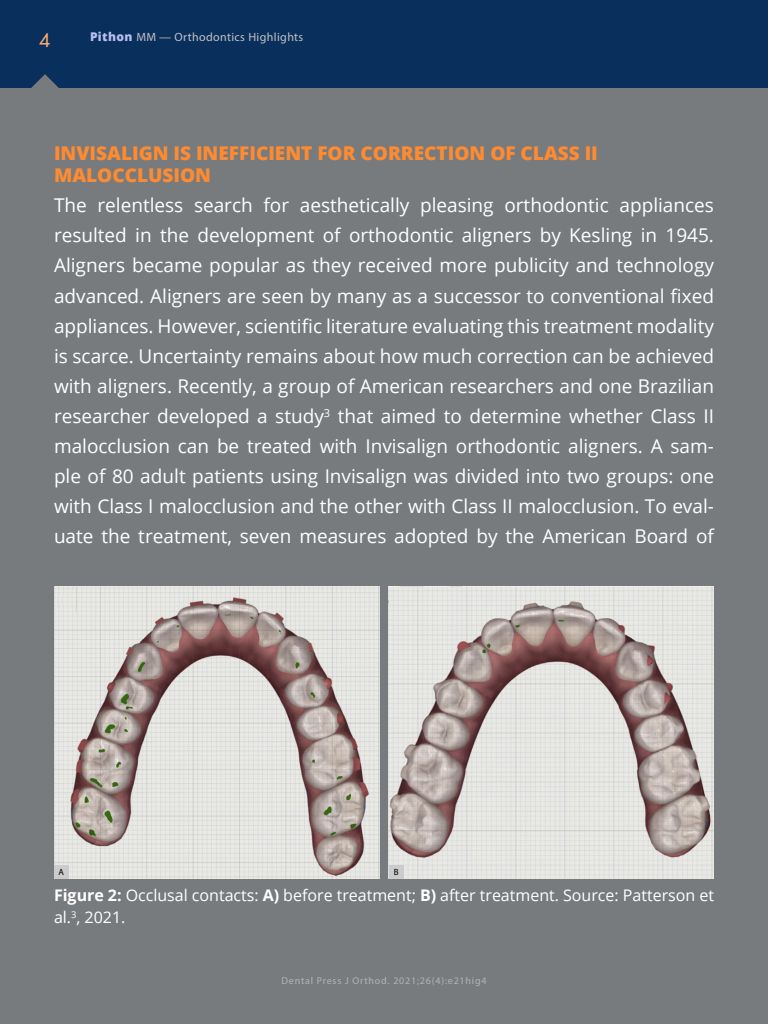
<style>
.page{position:relative;width:768px;height:1024px;background:#fff}
.page>*{position:absolute;margin:0;border:0;box-sizing:border-box;transform-origin:0 0}
.corpo_do_texto{font:19px/30.1px "Open Sans";color:#fff;text-align:justify}
.chamada_primaria{font:800 19px/22.8px "Open Sans";color:#ff8b31}
.t1{font:500 18px "Semplicita Pro";color:#ffae6f}
.legenda_figuras_tabe{font:16px/22px "Open Sans";color:#fff}
.t2{font:12px "Myriad Pro";letter-spacing:.03em;color:#c1c1c3}
.t3{font:10px "Myriad Pro";letter-spacing:.08em;color:#b3b3b3}
.letra_figura{font:9px "Myriad Pro";color:#000}
.s1{font-family:"Open Sans";font-weight:800;color:#b9beef}
.s2{font-weight:700}
</style>
<div class="page">
<div style="left:0;top:75px;width:768px;height:949px;background:#787b7e"></div>
<div style="left:0;top:0;width:768px;height:88px;background:#092f5c"></div>
<svg style="left:31px;top:74px;width:28px;height:14px"></svg>
<img style="left:54px;top:587px;width:325px;height:292px">
<img style="left:389px;top:587px;width:325px;height:292px">
<div style="left:54px;top:865px;width:15px;height:14px;background:#ccc"></div>
<div style="left:389px;top:865px;width:14px;height:14px;background:#ccc"></div>
<p class="t1" style="left:39px;top:27px;width:13px">4</p>
<p class="t2" style="left:90px;top:30px;width:215px"><span class="s1">Pithon</span> MM — Orthodontics Highlights</p>
<p class="chamada_primaria" style="left:54px;top:140px;width:545px">INVISALIGN IS INEFFICIENT FOR CORRECTION OF CLASS II<br>MALOCCLUSION</p>
<p class="corpo_do_texto" style="left:54px;top:190px;width:662px">The relentless search for aesthetically pleasing orthodontic appliances resulted in the development of orthodontic aligners by Kesling in 1945.<br>Aligners became popular as they received more publicity and technology advanced. Aligners are seen by many as a successor to conventional fixed appliances. However, scientific literature evaluating this treatment modality is scarce. Uncertainty remains about how much correction can be achieved with aligners. Recently, a group of American researchers and one Brazilian researcher developed a study<sup>3</sup> that aimed to determine whether Class II malocclusion can be treated with Invisalign orthodontic aligners. A sam&shy;ple of 80 adult patients using Invisalign was divided into two groups: one with Class I malocclusion and the other with Class II malocclusion. To eval&shy;uate the treatment, seven measures adopted by the American Board of</p>
<p class="letra_figura" style="left:59px;top:866px;width:7px">A</p>
<p class="letra_figura" style="left:394px;top:866px;width:6px">B</p>
<p class="legenda_figuras_tabe" style="left:54px;top:884px;width:662px"><span class="s2">Figure 2:</span> Occlusal contacts: <span class="s2">A)</span> before treatment; <span class="s2">B)</span> after treatment. Source: Patterson et al.<sup>3</sup>, 2021.</p>
<p class="t3" style="left:281px;top:975px;width:207px">Dental Press J Orthod. 2021;26(4):e21hig4</p>
</div>
